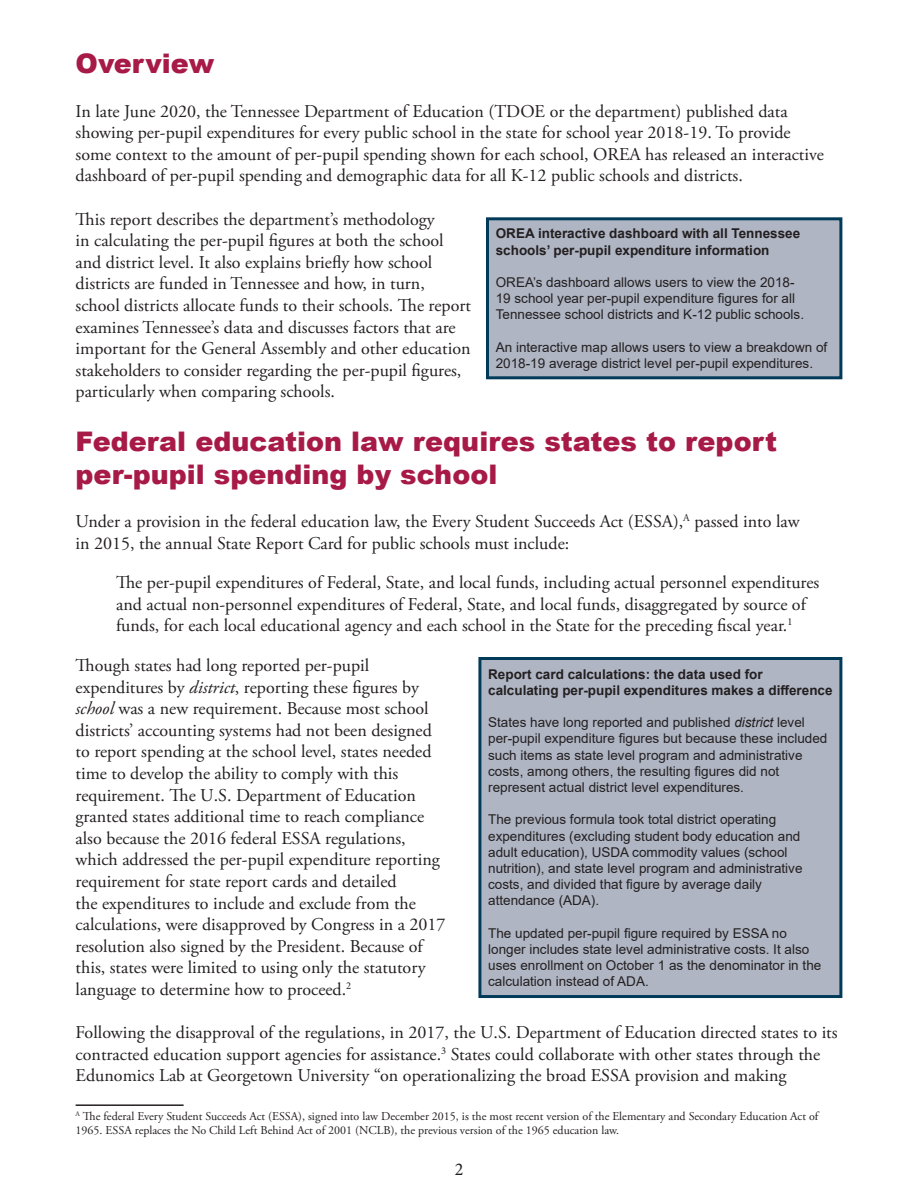
<style>
.page{position:relative;width:918px;height:1188px;background:#fff}
.page>*{position:absolute;margin:0;border:0;box-sizing:border-box;transform-origin:0 0}
.t1{font:900 27px/32.4px "Arial";color:#a71a47}
.t2{font:18px/21.6px "Adobe Garamond Pro";color:#231f20}
.t3{font:18px "Minion Pro";color:#231f20}
.t4{font:13.5px/16.2px "Arial";color:#231f20}
.t5{font:700 13.5px/16.2px "Arial";color:#231f20}
.t6{font:12px/14.4px "Adobe Garamond Pro";color:#231f20}
.s1{font-style:italic}
</style>
<div class="page">
<hr style="left:76px;top:1104px;width:108px;height:2px;background:#231f20">
<div style="left:488px;top:219px;width:353px;height:159px;background:#afb5c3"></div>
<div style="left:486px;top:217px;width:356px;height:162px;border:3px solid #023b5a"></div>
<div style="left:480px;top:658px;width:361px;height:339px;background:#afb5c3"></div>
<div style="left:478px;top:657px;width:364px;height:341px;border:3px solid #023b5a"></div>
<p class="t1" style="left:76px;top:47px;width:140px">Overview</p>
<p class="t2" style="left:76px;top:101px;width:750px">In late June 2020, the Tennessee Department of Education (TDOE or the department) published data showing per-pupil expenditures for every public school in the state for school year 2018-19. To provide some context to the amount of per-pupil spending shown for each school, OREA has released an interactive dashboard of per-pupil spending and demographic data for all K-12 public schools and districts.</p>
<p class="t2" style="left:76px;top:209px;width:397px">This report describes the department’s methodology<br>in calculating the per-pupil figures at both the school and district level. It also explains briefly how school districts are funded in Tennessee and how, in turn, school districts allocate funds to their schools. The report examines Tennessee’s data and discusses factors that are important for the General Assembly and other education stakeholders to consider regarding the per-pupil figures, particularly when comparing schools.</p>
<p class="t1" style="left:76px;top:425px;width:703px">Federal education law requires states to report per-pupil spending by school</p>
<p class="t2" style="left:76px;top:511px;width:726px">Under a provision in the federal education law, the Every Student Succeeds Act (ESSA),<sup>A</sup> passed into law in 2015, the annual State Report Card for public schools must include:</p>
<p class="t2" style="left:116px;top:572px;width:705px">The per-pupil expenditures of Federal, State, and local funds, including actual personnel expenditures and actual non-personnel expenditures of Federal, State, and local funds, disaggregated by source of funds, for each local educational agency and each school in the State for the preceding fiscal year.<sup>1</sup></p>
<p class="t2" style="left:76px;top:655px;width:371px">Though states had long reported per-pupil expenditures by <span class="s1">district</span>, reporting these figures by <span class="s1">school</span> was a new requirement. Because most school districts’ accounting systems had not been designed to report spending at the school level, states needed time to develop the ability to comply with this requirement. The U.S. Department of Education granted states additional time to reach compliance also because the 2016 federal ESSA regulations, which addressed the per-pupil expenditure reporting requirement for state report cards and detailed<br>the expenditures to include and exclude from the calculations, were disapproved by Congress in a 2017 resolution also signed by the President. Because of this, states were limited to using only the statutory language to determine how to proceed.<sup>2</sup></p>
<p class="t2" style="left:76px;top:1022px;width:764px">Following the disapproval of the regulations, in 2017, the U.S. Department of Education directed states to its contracted education support agencies for assistance.<sup>3</sup> States could collaborate with other states through the<br>Edunomics Lab at Georgetown University “on operationalizing the broad ESSA provision and making</p>
<p class="t6" style="left:76px;top:1109px;width:744px"><sup>A</sup> The federal Every Student Succeeds Act (ESSA), signed into law December 2015, is the most recent version of the Elementary and Secondary Education Act of<br>1965. ESSA replaces the No Child Left Behind Act of 2001 (NCLB), the previous version of the 1965 education law.</p>
<p class="t5" style="left:496px;top:226px;width:306px">OREA interactive dashboard with all Tennessee schools’ per-pupil expenditure information</p>
<p class="t4" style="left:496px;top:274px;width:310px">OREA’s dashboard allows users to view the 2018-<br>19 school year per-pupil expenditure figures for all<br>Tennessee school districts and K-12 public schools.</p>
<p class="t4" style="left:496px;top:339px;width:333px">An interactive map allows users to view a breakdown of<br>2018-19 average district level per-pupil expenditures.</p>
<p class="t5" style="left:488px;top:666px;width:346px">Report card calculations: the data used for calculating per-pupil expenditures makes a difference</p>
<p class="t4" style="left:488px;top:714px;width:341px">States have long reported and published <span class="s1">district</span> level per-pupil expenditure figures but because these included such items as state level program and administrative costs, among others, the resulting figures did not represent actual district level expenditures.</p>
<p class="t4" style="left:488px;top:811px;width:316px">The previous formula took total district operating expenditures (excluding student body education and adult education), USDA commodity values (school nutrition), and state level program and administrative costs, and divided that figure by average daily</p>
<p class="t4" style="left:488px;top:892px;width:113px">attendance (ADA).</p>
<p class="t4" style="left:488px;top:925px;width:335px">The updated per-pupil figure required by ESSA no longer includes state level administrative costs. It also uses enrollment on October 1 as the denominator in the calculation instead of ADA.</p>
<p class="t3" style="left:455px;top:1157px;width:10px">2</p>
</div>
